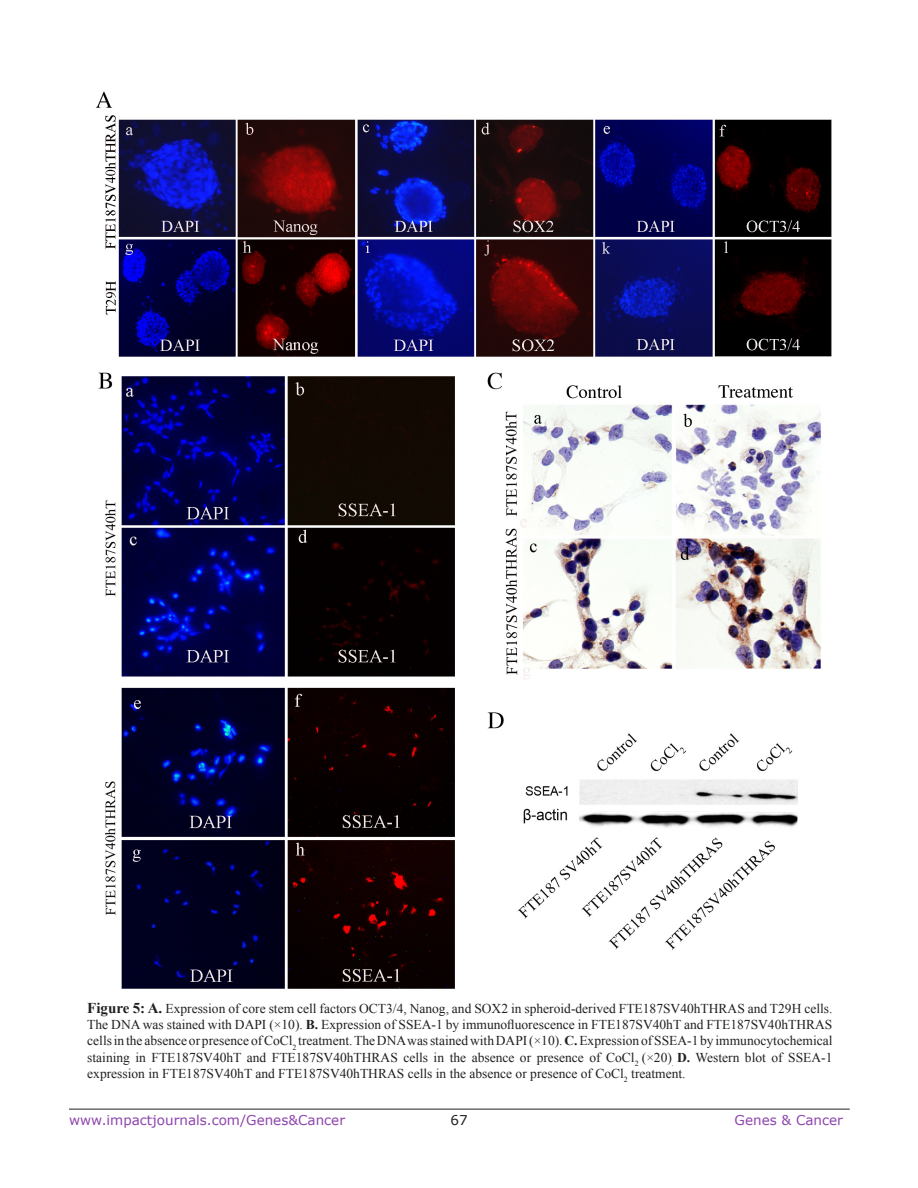
<style>
.page{position:relative;width:918px;height:1188px;background:#fff}
.page>*{position:absolute;margin:0;border:0;box-sizing:border-box;transform-origin:0 0}
.FigureText{font:13.5px/16.2px "Times New Roman";color:#221f22;text-align:justify}
.t1{font:13.5px "Verdana";color:#8e44ad}
.t2{font:13.5px "Verdana";color:#221f22}
.s1{font-weight:700;font-size:15px}
.s2{font-weight:700}
</style>
<div class="page">
<hr style="left:69px;top:1109px;width:781px;height:1px;background:#231f20">
<img style="left:95px;top:91px;width:737px;height:898px">
<p class="FigureText" style="left:87px;top:1000px;width:747px"><span class="s1">Figure 5: A.</span> Expression of core stem cell factors OCT3/4, Nanog, and SOX2 in spheroid-derived FTE187SV40hTHRAS and T29H cells.<br>The DNA was stained with DAPI (×10). <span class="s2">B.</span> Expression of SSEA-1 by immunofluorescence in FTE187SV40hT and FTE187SV40hTHRAS cells in the absence or presence of CoCl<sub>2</sub> treatment. The DNA was stained with DAPI (×10). <span class="s2">C.</span> Expression of SSEA-1 by immunocytochemical staining in FTE187SV40hT and FTE187SV40hTHRAS cells in the absence or presence of CoCl<sub>2</sub> (×20)<sub>.</sub> <span class="s2">D.</span> Western blot of SSEA-1 expression in FTE187SV40hT and FTE187SV40hTHRAS cells in the absence or presence of CoCl<sub>2</sub> treatment.</p>
<p class="t1" style="left:69px;top:1111px;width:278px">www.impactjournals.com/Genes&amp;Cancer</p>
<p class="t2" style="left:450px;top:1111px;width:19px">67</p>
<p class="t1" style="left:735px;top:1111px;width:110px">Genes &amp; Cancer</p>
</div>
